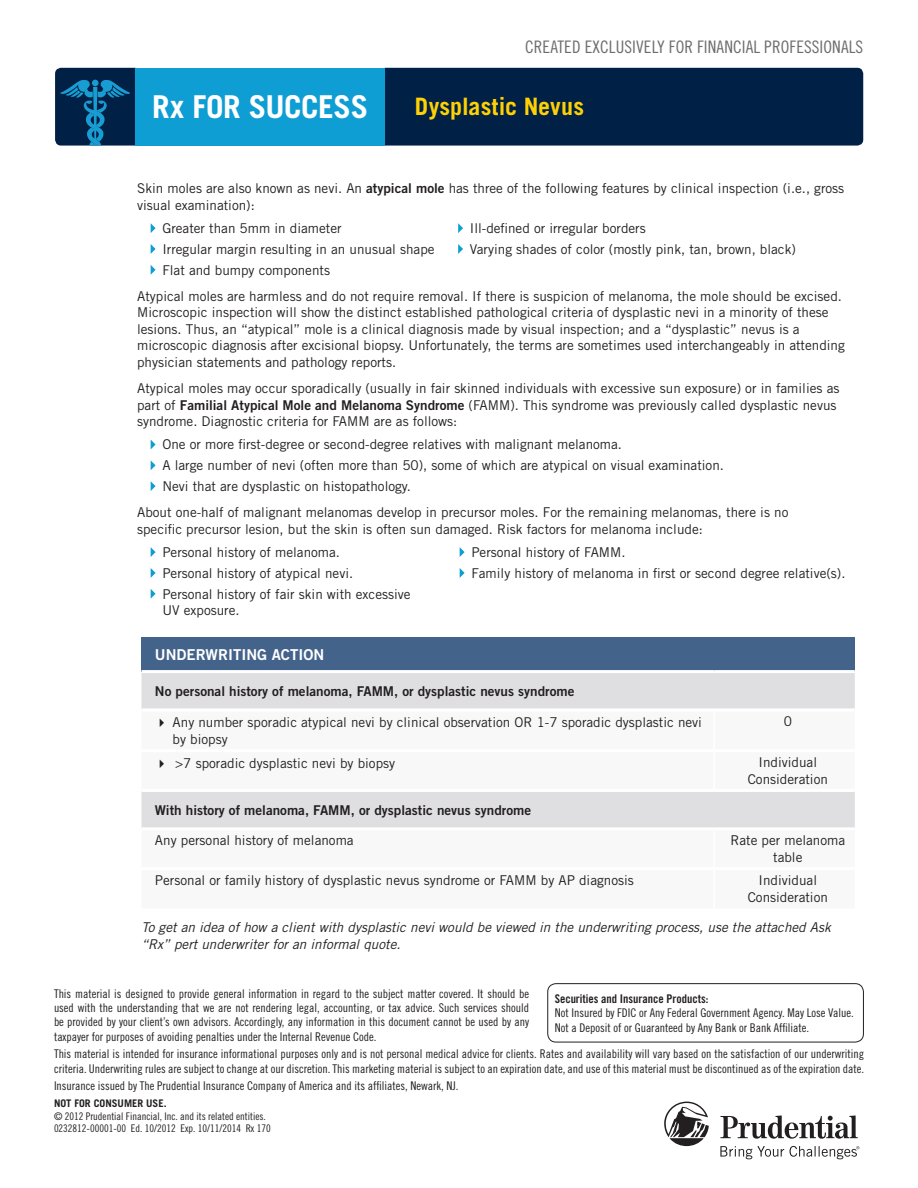
<style>
.page{position:relative;width:918px;height:1188px;background:#fff}
.page>*{position:absolute;margin:0;border:0;box-sizing:border-box;transform-origin:0 0}
.t1{font:700 31.5px "Trade Gothic LT Std";letter-spacing:-.015em;color:#fff}
.t2{font:700 24px "Trade Gothic LT Std";letter-spacing:.005em;color:#fed105}
.t3{font:17.25px "Trade Gothic LT Std Cn 18";letter-spacing:.005em;color:#6c6d70}
.body{font:15px "Trade Gothic LT Std Bd 2";color:#fff}
.body-2{font:13.5px/16.5px "Trade Gothic LT Std";color:#231f20}
.body-3{font:italic 13.5px/16.5px "Trade Gothic LT Std";color:#231f20}
.body-4{font:13.5px "Trade Gothic LT Std Bd 2";color:#231f20}
.t4{font:12px/14.2px "Trade Gothic LT Std Cn 18";color:#231f20;text-align:justify}
.t5{font:12px "Trade Gothic LT Std Bd Cn 20";color:#231f20}
.t6{font:10.5px "Trade Gothic LT Std Cn 18";color:#231f20}
.t7{font:700 10.5px "Trade Gothic LT Std";color:#231f20}
.s1{font-family:"Trade Gothic LT Std Bd 2"}
</style>
<div class="page">
<svg style="left:151px;top:223px;width:5px;height:10px"></svg>
<svg style="left:458px;top:223px;width:5px;height:10px"></svg>
<svg style="left:151px;top:244px;width:5px;height:10px"></svg>
<svg style="left:458px;top:244px;width:5px;height:10px"></svg>
<svg style="left:151px;top:265px;width:5px;height:10px"></svg>
<svg style="left:151px;top:440px;width:5px;height:9px"></svg>
<svg style="left:151px;top:461px;width:5px;height:9px"></svg>
<svg style="left:151px;top:481px;width:5px;height:10px"></svg>
<svg style="left:151px;top:547px;width:5px;height:10px"></svg>
<svg style="left:460px;top:547px;width:5px;height:10px"></svg>
<svg style="left:151px;top:568px;width:5px;height:10px"></svg>
<svg style="left:460px;top:568px;width:5px;height:10px"></svg>
<svg style="left:151px;top:589px;width:5px;height:10px"></svg>
<svg style="left:55px;top:68px;width:81px;height:78px;background:#063b62"></svg>
<div style="left:385px;top:68px;width:478px;height:78px;background:#002045"></div>
<div style="left:136px;top:68px;width:249px;height:78px;background:#0e9ed3"></div>
<div style="left:548px;top:983px;width:316px;height:59px;border:1px solid #231f20;border-radius:8px"></div>
<div style="left:141px;top:637px;width:714px;height:35px;background:#44638b"></div>
<div style="left:141px;top:673px;width:714px;height:35px;background:#dfdfe1"></div>
<div style="left:141px;top:792px;width:714px;height:35px;background:#dfdfe1"></div>
<hr style="left:141px;top:670px;width:573px;height:3px;background:#fff">
<hr style="left:714px;top:670px;width:141px;height:3px;background:#fff">
<svg style="left:664px;top:1102px;width:195px;height:57px"></svg>
<p class="t3" style="left:525px;top:37px;width:340px">CREATED EXCLUSIVELY FOR FINANCIAL PROFESSIONALS</p>
<p class="t1" style="left:152px;top:87px;width:218px">Rx FOR SUCCESS</p>
<p class="t2" style="left:415px;top:92px;width:171px">Dysplastic Nevus</p>
<p class="body-2" style="left:137px;top:180px;width:709px">Skin moles are also known as nevi. An <span class="s1">atypical mole</span> has three of the following features by clinical inspection (i.e., gross visual examination):</p>
<p class="body-2" style="left:162px;top:220px;width:181px">Greater than 5mm in diameter</p>
<p class="body-2" style="left:470px;top:220px;width:177px">Ill-defined or irregular borders</p>
<p class="body-2" style="left:162px;top:241px;width:274px">Irregular margin resulting in an unusual shape</p>
<p class="body-2" style="left:470px;top:241px;width:328px">Varying shades of color (mostly pink, tan, brown, black)</p>
<p class="body-2" style="left:162px;top:262px;width:169px">Flat and bumpy components</p>
<p class="body-2" style="left:137px;top:288px;width:709px">Atypical moles are harmless and do not require removal. If there is suspicion of melanoma, the mole should be excised.<br>Microscopic inspection will show the distinct established pathological criteria of dysplastic nevi in a minority of these lesions. Thus, an “atypical” mole is a clinical diagnosis made by visual inspection; and a “dysplastic” nevus is a microscopic diagnosis after excisional biopsy. Unfortunately, the terms are sometimes used interchangeably in attending physician statements and pathology reports.</p>
<p class="body-2" style="left:137px;top:380px;width:704px">Atypical moles may occur sporadically (usually in fair skinned individuals with excessive sun exposure) or in families as part of <span class="s1">Familial Atypical Mole and Melanoma Syndrome</span> (FAMM). This syndrome was previously called dysplastic nevus syndrome. Diagnostic criteria for FAMM are as follows:</p>
<p class="body-2" style="left:162px;top:436px;width:461px">One or more first-degree or second-degree relatives with malignant melanoma.</p>
<p class="body-2" style="left:162px;top:457px;width:563px">A large number of nevi (often more than 50), some of which are atypical on visual examination.</p>
<p class="body-2" style="left:162px;top:478px;width:250px">Nevi that are dysplastic on histopathology.</p>
<p class="body-2" style="left:137px;top:504px;width:653px">About one-half of malignant melanomas develop in precursor moles. For the remaining melanomas, there is no specific precursor lesion, but the skin is often sun damaged. Risk factors for melanoma include:</p>
<p class="body-2" style="left:162px;top:544px;width:179px">Personal history of melanoma.</p>
<p class="body-2" style="left:471px;top:544px;width:156px">Personal history of FAMM.</p>
<p class="body-2" style="left:162px;top:565px;width:192px">Personal history of atypical nevi.</p>
<p class="body-2" style="left:471px;top:565px;width:376px">Family history of melanoma in first or second degree relative(s).</p>
<p class="body-2" style="left:162px;top:585px;width:250px">Personal history of fair skin with excessive<br>UV exposure.</p>
<p class="body" style="left:155px;top:645px;width:171px">UNDERWRITING ACTION</p>
<p class="body-4" style="left:155px;top:682px;width:421px">No personal history of melanoma, FAMM, or dysplastic nevus syndrome</p>
<p class="body-2" style="left:173px;top:714px;width:531px;text-indent:-18px">✔ Any number sporadic atypical nevi by clinical observation OR 1-7 sporadic dysplastic nevi by biopsy</p>
<p class="body-2" style="left:784px;top:713px;width:10px">0</p>
<p class="body-2" style="left:155px;top:755px;width:242px">✔ &gt;7 sporadic dysplastic nevi by biopsy</p>
<p class="body-2" style="left:748px;top:754px;width:82px;text-align:center">Individual<br>Consideration</p>
<p class="body-4" style="left:155px;top:801px;width:378px">With history of melanoma, FAMM, or dysplastic nevus syndrome</p>
<p class="body-2" style="left:155px;top:832px;width:200px">Any personal history of melanoma</p>
<p class="body-2" style="left:730px;top:832px;width:116px;text-align:center">Rate per melanoma table</p>
<p class="body-2" style="left:155px;top:872px;width:480px">Personal or family history of dysplastic nevus syndrome or FAMM by AP diagnosis</p>
<p class="body-2" style="left:748px;top:872px;width:82px;text-align:center">Individual<br>Consideration</p>
<p class="body-3" style="left:141px;top:920px;width:691px">To get an idea of how a client with dysplastic nevi would be viewed in the underwriting process, use the attached Ask “Rx” pert underwriter for an informal quote.</p>
<p class="t4" style="left:54px;top:986px;width:477px">This material is designed to provide general information in regard to the subject matter covered. It should be used with the understanding that we are not rendering legal, accounting, or tax advice. Such services should be provided by your client’s own advisors. Accordingly, any information in this document cannot be used by any taxpayer for purposes of avoiding penalties under the Internal Revenue Code.</p>
<p class="t4" style="left:54px;top:1047px;width:812px">This material is intended for insurance informational purposes only and is not personal medical advice for clients. Rates and availability will vary based on the satisfaction of our underwriting criteria. Underwriting rules are subject to change at our discretion. This marketing material is subject to an expiration date, and use of this material must be discontinued as of the expiration date.</p>
<p class="t4" style="left:54px;top:1079px;width:406px">Insurance issued by The Prudential Insurance Company of America and its affiliates, Newark, NJ.</p>
<p class="t7" style="left:54px;top:1097px;width:114px">NOT FOR CONSUMER USE.</p>
<p class="t6" style="left:54px;top:1110px;width:213px">© 2012 Prudential Financial, Inc. and its related entities.</p>
<p class="t6" style="left:54px;top:1122px;width:218px">0232812-00001-00 Ed. 10/2012 Exp. 10/11/2014 Rx 170</p>
<p class="t5" style="left:555px;top:991px;width:155px">Securities and Insurance Products:</p>
<p class="t4" style="left:555px;top:1006px;width:300px">Not Insured by FDIC or Any Federal Government Agency. May Lose Value.</p>
<p class="t4" style="left:555px;top:1020px;width:256px">Not a Deposit of or Guaranteed by Any Bank or Bank Affiliate.</p>
</div>
